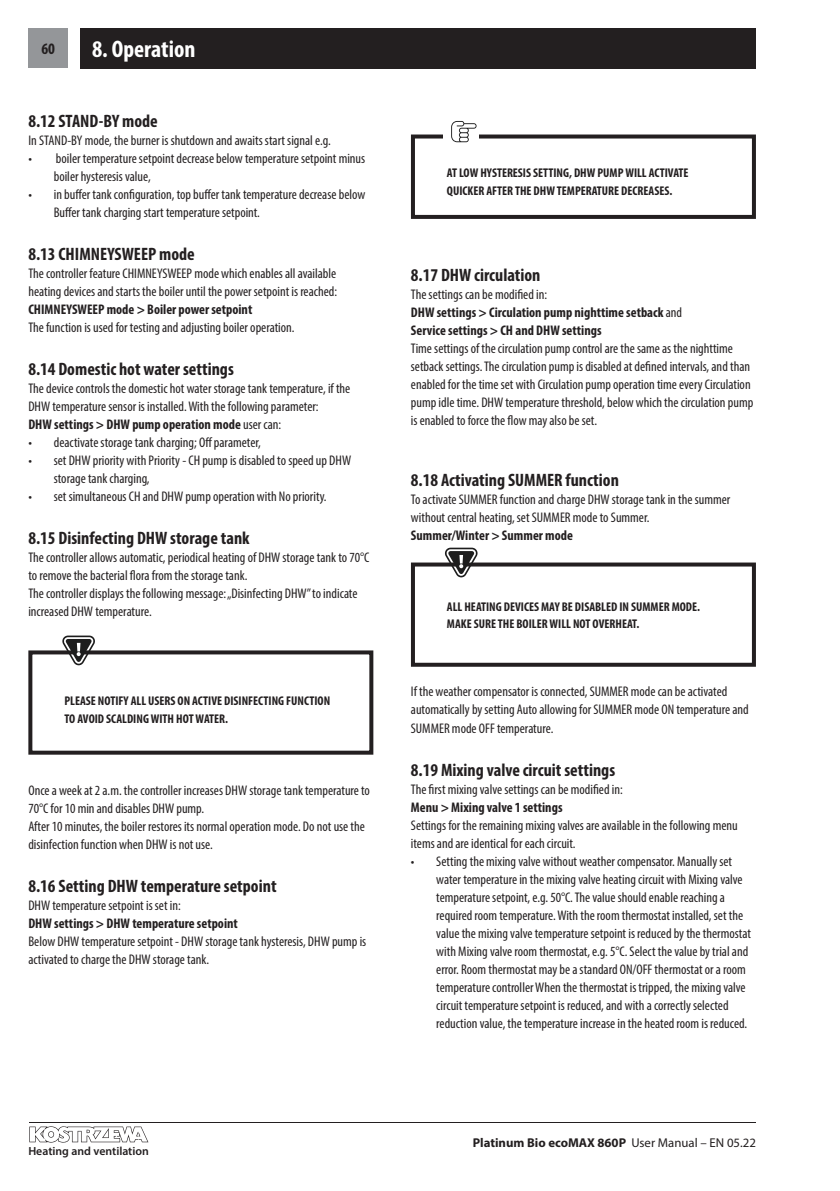
<style>
.page{position:relative;width:840px;height:1191px;background:#fff}
.page>*{position:absolute;margin:0;border:0;box-sizing:border-box;transform-origin:0 0}
.Rozdział{font:700 condensed 24px "Myriad Pro";color:#fff}
.Podrozdział{font:700 condensed 18px "Myriad Pro";color:#231f20}
.t1{font:700 condensed 16px "Myriad Pro";color:#231f20}
.Akapit_zwykły{font:condensed 14px/18px "Myriad Pro";color:#231f20}
.Akapit_zwykły-2{font:700 condensed 14px/18px "Myriad Pro";color:#231f20}
.t2{font:700 12.8px "Myriad Pro";color:#231f20}
.t3{font:700 condensed 12.6px "Myriad Pro";color:#231f20}
.t4{font:600 11.8px "Myriad Pro";color:#231f20}
.s1{font-weight:400}
</style>
<div class="page">
<div style="left:28px;top:28px;width:40px;height:40px;background:#949699"></div>
<hr style="left:29px;top:1122px;width:726px;height:1px;background:#231f20">
<svg style="left:29px;top:1126px;width:119px;height:16px"></svg>
<div style="left:410px;top:134px;width:345px;height:85px;background:#fff;border:4px solid #231f20"></div>
<div style="left:443px;top:113px;width:36px;height:36px;background:#fff"></div>
<svg style="left:451px;top:121px;width:25px;height:21px"></svg>
<div style="left:28px;top:650px;width:345px;height:104px;background:#fff;border:4px solid #231f20"></div>
<div style="left:410px;top:562px;width:345px;height:105px;background:#fff;border:4px solid #231f20"></div>
<svg style="left:62px;top:635px;width:33px;height:30px"></svg>
<svg style="left:444px;top:547px;width:33px;height:30px"></svg>
<div style="left:81px;top:28px;width:674px;height:41px;background:#231f20"></div>
<p class="t1" style="left:41px;top:39px;width:15px">60</p>
<p class="Rozdział" style="left:92px;top:34px;width:105px">8. Operation</p>
<p class="Podrozdział" style="left:28px;top:109px;width:131px">8.12 STAND-BY mode</p>
<p class="Akapit_zwykły" style="left:28px;top:131px;width:304px">In STAND-BY mode, the burner is shutdown and awaits start signal e.g.</p>
<p class="Akapit_zwykły" style="left:54px;top:149px;width:313px;text-indent:-25px">• boiler temperature setpoint decrease below temperature setpoint minus boiler hysteresis value,</p>
<p class="Akapit_zwykły" style="left:54px;top:185px;width:313px;text-indent:-25px">• in buffer tank configuration, top buffer tank temperature decrease below<br>Buffer tank charging start temperature setpoint.</p>
<p class="Podrozdział" style="left:28px;top:242px;width:168px">8.13 CHIMNEYSWEEP mode</p>
<p class="Akapit_zwykły" style="left:28px;top:264px;width:310px">The controller feature CHIMNEYSWEEP mode which enables all available heating devices and starts the boiler until the power setpoint is reached:</p>
<p class="Akapit_zwykły-2" style="left:28px;top:300px;width:225px">CHIMNEYSWEEP mode &gt; Boiler power setpoint</p>
<p class="Akapit_zwykły" style="left:28px;top:318px;width:267px">The function is used for testing and adjusting boiler operation.</p>
<p class="Podrozdział" style="left:28px;top:357px;width:207px">8.14 Domestic hot water settings</p>
<p class="Akapit_zwykły" style="left:28px;top:379px;width:323px">The device controls the domestic hot water storage tank temperature, if the<br>DHW temperature sensor is installed. With the following parameter:</p>
<p class="Akapit_zwykły-2" style="left:28px;top:415px;width:254px">DHW settings &gt; DHW pump operation mode <span class="s1">user can:</span></p>
<p class="Akapit_zwykły" style="left:28px;top:433px;width:234px">• deactivate storage tank charging; Off parameter,</p>
<p class="Akapit_zwykły" style="left:54px;top:451px;width:299px;text-indent:-25px">• set DHW priority with Priority - CH pump is disabled to speed up DHW storage tank charging,</p>
<p class="Akapit_zwykły" style="left:28px;top:487px;width:299px">• set simultaneous CH and DHW pump operation with No priority.</p>
<p class="Podrozdział" style="left:28px;top:526px;width:223px">8.15 Disinfecting DHW storage tank</p>
<p class="Akapit_zwykły" style="left:28px;top:548px;width:342px">The controller allows automatic, periodical heating of DHW storage tank to 70°C to remove the bacterial flora from the storage tank.</p>
<p class="Akapit_zwykły" style="left:28px;top:584px;width:330px">The controller displays the following message: „Disinfecting DHW” to indicate increased DHW temperature.</p>
<p class="t3" style="left:64px;top:693px;width:267px">PLEASE NOTIFY ALL USERS ON ACTIVE DISINFECTING FUNCTION</p>
<p class="t3" style="left:64px;top:711px;width:165px">TO AVOID SCALDING WITH HOT WATER.</p>
<p class="Akapit_zwykły" style="left:28px;top:781px;width:343px">Once a week at 2 a.m. the controller increases DHW storage tank temperature to<br>70°C for 10 min and disables DHW pump.</p>
<p class="Akapit_zwykły" style="left:28px;top:817px;width:338px">After 10 minutes, the boiler restores its normal operation mode. Do not use the disinfection function when DHW is not use.</p>
<p class="Podrozdział" style="left:28px;top:874px;width:249px">8.16 Setting DHW temperature setpoint</p>
<p class="Akapit_zwykły" style="left:28px;top:896px;width:154px">DHW temperature setpoint is set in:</p>
<p class="Akapit_zwykły-2" style="left:28px;top:914px;width:211px">DHW settings &gt; DHW temperature setpoint</p>
<p class="Akapit_zwykły" style="left:28px;top:932px;width:339px">Below DHW temperature setpoint - DHW storage tank hysteresis, DHW pump is activated to charge the DHW storage tank.</p>
<p class="t3" style="left:446px;top:165px;width:243px">AT LOW HYSTERESIS SETTING, DHW PUMP WILL ACTIVATE</p>
<p class="t3" style="left:446px;top:183px;width:227px">QUICKER AFTER THE DHW TEMPERATURE DECREASES.</p>
<p class="Podrozdział" style="left:410px;top:263px;width:131px">8.17 DHW circulation</p>
<p class="Akapit_zwykły" style="left:410px;top:285px;width:138px">The settings can be modified in:</p>
<p class="Akapit_zwykły-2" style="left:410px;top:303px;width:272px">DHW settings &gt; Circulation pump nighttime setback <span class="s1">and<br></span>Service settings &gt; CH and DHW settings</p>
<p class="Akapit_zwykły" style="left:410px;top:339px;width:343px">Time settings of the circulation pump control are the same as the nighttime setback settings. The circulation pump is disabled at defined intervals, and than enabled for the time set with Circulation pump operation time every Circulation pump idle time. DHW temperature threshold, below which the circulation pump is enabled to force the flow may also be set.</p>
<p class="Podrozdział" style="left:410px;top:468px;width:209px">8.18 Activating SUMMER function</p>
<p class="Akapit_zwykły" style="left:410px;top:490px;width:320px">To activate SUMMER function and charge DHW storage tank in the summer without central heating, set SUMMER mode to Summer.</p>
<p class="Akapit_zwykły-2" style="left:410px;top:526px;width:163px">Summer/Winter &gt; Summer mode</p>
<p class="t3" style="left:446px;top:598px;width:254px">ALL HEATING DEVICES MAY BE DISABLED IN SUMMER MODE.</p>
<p class="t3" style="left:446px;top:615px;width:194px">MAKE SURE THE BOILER WILL NOT OVERHEAT.</p>
<p class="Akapit_zwykły" style="left:410px;top:682px;width:339px">If the weather compensator is connected, SUMMER mode can be activated automatically by setting Auto allowing for SUMMER mode ON temperature and<br>SUMMER mode OFF temperature.</p>
<p class="Podrozdział" style="left:410px;top:758px;width:206px">8.19 Mixing valve circuit settings</p>
<p class="Akapit_zwykły" style="left:410px;top:779px;width:213px">The first mixing valve settings can be modified in:</p>
<p class="Akapit_zwykły-2" style="left:410px;top:797px;width:153px">Menu &gt; Mixing valve 1 settings</p>
<p class="Akapit_zwykły" style="left:410px;top:815px;width:328px">Settings for the remaining mixing valves are available in the following menu items and are identical for each circuit.</p>
<p class="Akapit_zwykły" style="left:436px;top:851px;width:316px;text-indent:-25px">• Setting the mixing valve without weather compensator. Manually set water temperature in the mixing valve heating circuit with Mixing valve temperature setpoint, e.g. 50°C. The value should enable reaching a required room temperature. With the room thermostat installed, set the value the mixing valve temperature setpoint is reduced by the thermostat with Mixing valve room thermostat, e.g. 5°C. Select the value by trial and error. Room thermostat may be a standard ON/OFF thermostat or a room temperature controller When the thermostat is tripped, the mixing valve circuit temperature setpoint is reduced, and with a correctly selected reduction value, the temperature increase in the heated room is reduced.</p>
<p class="t4" style="left:28px;top:1143px;width:122px">Heating and ventilation</p>
<p class="t2" style="left:472px;top:1134px;width:284px">Platinum Bio ecoMAX 860P <span class="s1">User Manual – EN 05.22</span></p>
</div>
